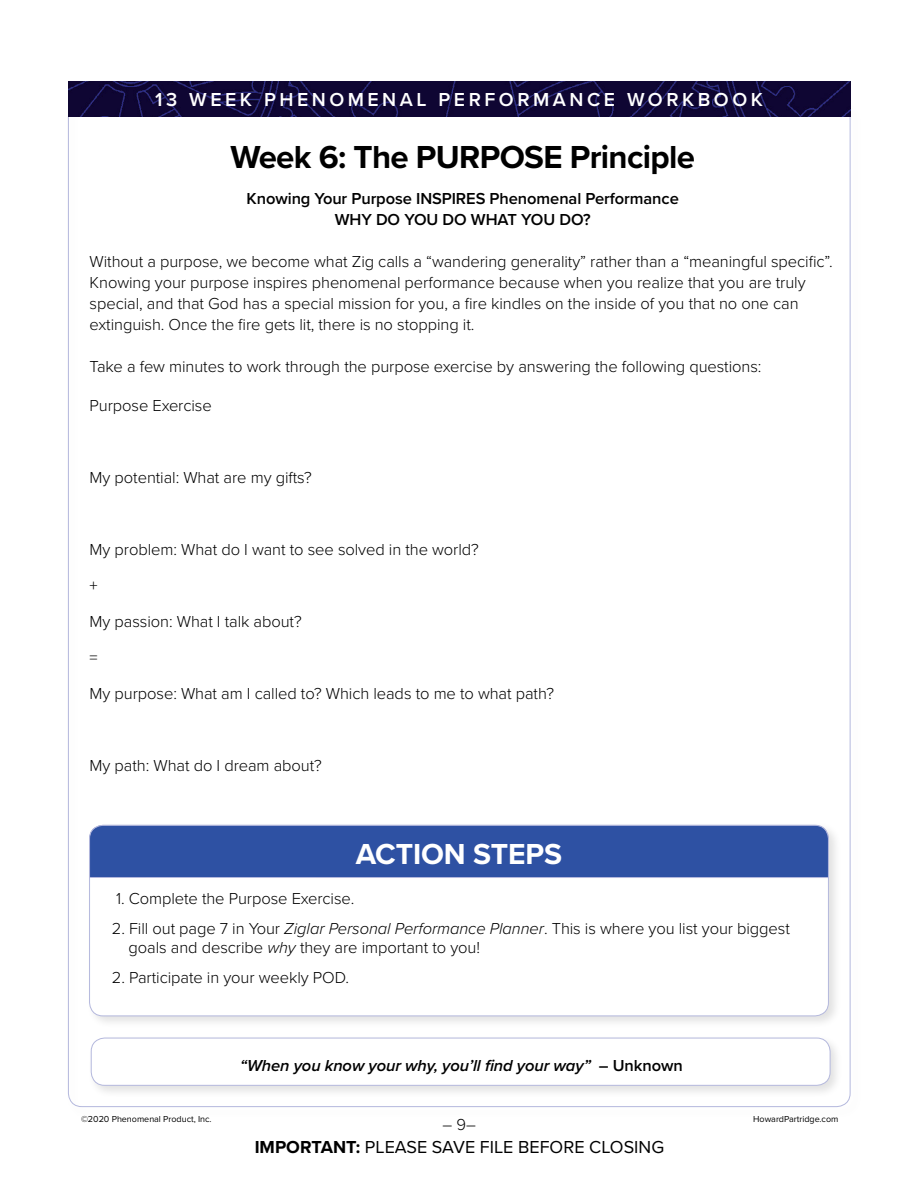
<style>
.page{position:relative;width:918px;height:1188px;background:#fff}
.page>*{position:absolute;margin:0;border:0;box-sizing:border-box;transform-origin:0 0}
.t1{font:700 33px "Proxima Nova";letter-spacing:-.02em;color:#000}
.t2{font:700 30px "Proxima Nova";letter-spacing:-.005em;color:#fff}
.t3{font:600 19.5px "Proxima Nova";letter-spacing:.18em;color:#fff}
.t4{font:18px "Proxima Nova";color:#000}
.t5{font:300 16.5px/36px "Proxima Nova";letter-spacing:-.005em;color:#000}
.t6{font:600 16.5px/21px "Proxima Nova";letter-spacing:-.005em;color:#000;text-align:center}
.t7{font:italic 600 16.5px "Proxima Nova";letter-spacing:-.005em;color:#000}
.t8{font:9px "Proxima Nova";letter-spacing:-.005em;color:#000}
.s1{font-style:italic}
.s2{font-style:normal}
.s3{font-weight:700}
</style>
<div class="page">
<img style="left:68px;top:81px;width:782px;height:36px">
<div style="left:86px;top:822px;width:756px;height:207px;background:#000;opacity:.12"></div>
<div style="left:90px;top:825px;width:738px;height:191px;background:#fff;border-radius:14px"></div>
<div style="left:89px;top:825px;width:740px;height:53px;background:#2e51a3"></div>
<div style="left:87px;top:1034px;width:756px;height:65px;background:#000;opacity:.12"></div>
<div style="left:91px;top:1038px;width:739px;height:47px;background:#fff;border-radius:14px"></div>
<div style="left:91px;top:1038px;width:739px;height:48px;border:1px solid #b4b8dd;border-radius:14px"></div>
<p class="t3" style="left:155px;top:88px;width:609px">13 WEEK PHENOMENAL PERFORMANCE WORKBOOK</p>
<h1 class="t1" style="left:230px;top:133px;width:466px">Week 6: The PURPOSE Principle</h1>
<p class="t6" style="left:247px;top:189px;width:434px">Knowing Your Purpose INSPIRES Phenomenal Performance<br>WHY DO YOU DO WHAT YOU DO?</p>
<p class="t5" style="left:90px;top:250px;width:745px;line-height:21px">Without a purpose, we become what Zig calls a “wandering generality” rather than a “meaningful specific”.<br>Knowing your purpose inspires phenomenal performance because when you realize that you are truly special, and that God has a special mission for you, a fire kindles on the inside of you that no one can extinguish. Once the fire gets lit, there is no stopping it.</p>
<p class="t5" style="left:90px;top:348px;width:673px">Take a few minutes to work through the purpose exercise by answering the following questions:</p>
<p class="t5" style="left:90px;top:387px;width:124px">Purpose Exercise</p>
<p class="t5" style="left:90px;top:459px;width:224px">My potential: What are my gifts?</p>
<p class="t5" style="left:90px;top:531px;width:466px">My problem: What do I want to see solved in the world?<br>+<br>My passion: What I talk about?<br>=<br>My purpose: What am I called to? Which leads to me to what path?</p>
<p class="t5" style="left:90px;top:747px;width:234px">My path: What do I dream about?</p>
<h2 class="t2" style="left:356px;top:831px;width:208px">ACTION STEPS</h2>
<p class="t5" style="left:116px;top:880px;width:240px">1. Complete the Purpose Exercise.</p>
<p class="t5" style="left:129px;top:918px;width:663px;line-height:19.5px;text-indent:-17px">2. Fill out page 7 in Your <span class="s1">Ziglar Personal Performance Planner</span>. This is where you list your biggest goals and describe <span class="s1">why</span> they are important to you!</p>
<p class="t5" style="left:112px;top:959px;width:239px">2. Participate in your weekly POD.</p>
<p class="t7" style="left:240px;top:1053px;width:444px">“When you know your why, you’ll find your way” <span class="s2">– Unknown</span></p>
<p class="t8" style="left:81px;top:1114px;width:132px">©2020 Phenomenal Product, Inc.</p>
<p class="t8" style="left:753px;top:1114px;width:87px">HowardPartridge.com</p>
<p class="t5" style="left:443px;top:1105px;width:35px">– 9–</p>
<p class="t4" style="left:255px;top:1136px;width:411px"><span class="s3">IMPORTANT:</span> PLEASE SAVE FILE BEFORE CLOSING</p>
</div>
